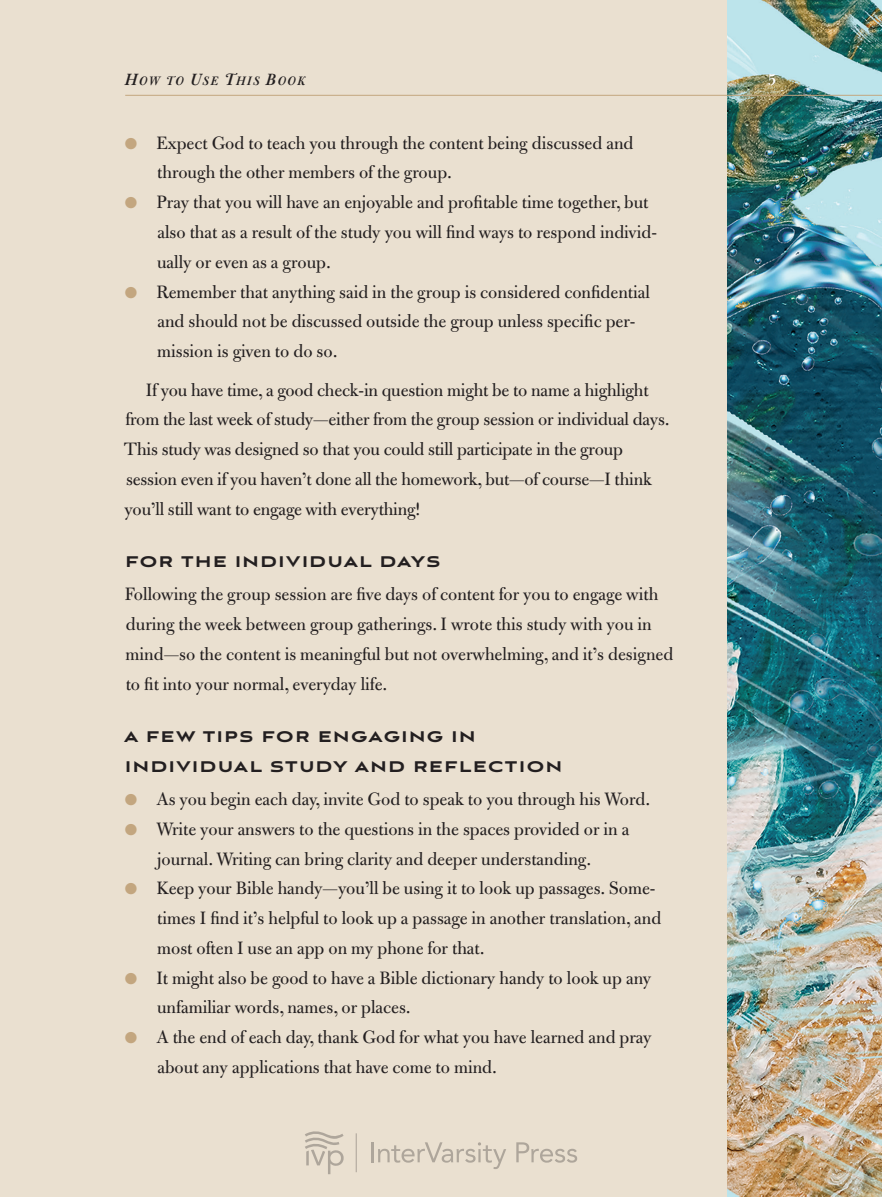
<style>
.page{position:relative;width:882px;height:1197px;background:#fff}
.page>*{position:absolute;margin:0;border:0;box-sizing:border-box;transform-origin:0 0}
.QUESTION{font:19.25px/29.8px "Bulmer MT Std";color:#231f20}
.body_-_IVP{font:19.25px/29.8px "Bulmer MT Std";letter-spacing:-.01em;color:#231f20}
.body_first{font:19.25px/29.8px "Bulmer MT Std";color:#231f20}
.subhead_level_1_-_IVP{font:900 19.25px/29.8px "Aviano Sans";letter-spacing:.08em;color:#231f20}
.t1{font:600 17.5px "Bulmer MT Std";color:#fff}
.t2{font:italic 600 13.12px "Bulmer MT Std";letter-spacing:.095em;color:#231f20}
.s1{font-size:17.5px}
.s2{color:#c3a67f}
</style>
<div class="page">
<img style="left:727px;top:0;width:155px;height:1197px">
<div style="left:1px;top:0;width:726px;height:1197px;background:#eae0d0"></div>
<hr style="left:125px;top:95px;width:757px;height:1px;background:#c3a67f">
<svg style="left:305px;top:1131px;width:39px;height:43px"></svg>
<hr style="left:356px;top:1134px;width:1px;height:37px;background:#231f20">
<hr style="left:372px;top:1142px;width:2px;height:20px;background:#231f20">
<svg style="left:378px;top:1142px;width:128px;height:27px"></svg>
<svg style="left:516px;top:1142px;width:61px;height:20px"></svg>
<p class="t2" style="left:125px;top:73px;width:182px"><span class="s1">H</span>OW TO <span class="s1">U</span>SE <span class="s1">T</span>HIS <span class="s1">B</span>OOK</p>
<p class="t1" style="left:767px;top:70px;width:10px">5</p>
<p class="QUESTION" style="left:157px;top:128px;width:478px;text-indent:-32px"><span class="s2">●</span> Expect God to teach you through the content being discussed and through the other members of the group.</p>
<p class="QUESTION" style="left:157px;top:188px;width:501px;text-indent:-32px"><span class="s2">●</span> Pray that you will have an enjoyable and profitable time together, but also that as a result of the study you will find ways to respond individ&shy;ually or even as a group.</p>
<p class="QUESTION" style="left:157px;top:277px;width:494px;text-indent:-32px"><span class="s2">●</span> Remember that anything said in the group is considered confidential and should not be discussed outside the group unless specific per&shy;mission is given to do so.</p>
<p class="body_-_IVP" style="left:124px;top:375px;width:547px;text-indent:22px">If you have time, a good check-in question might be to name a highlight from the last week of study—either from the group session or individual days.<br>This study was designed so that you could still participate in the group session even if you haven’t done all the homework, but—of course—I think you’ll still want to engage with everything!</p>
<p class="subhead_level_1_-_IVP" style="left:125px;top:548px;width:316px">FOR THE INDIVIDUAL DAYS</p>
<p class="body_first" style="left:125px;top:580px;width:550px">Following the group session are five days of content for you to engage with during the week between group gatherings. I wrote this study with you in mind—so the content is meaningful but not overwhelming, and it’s designed to fit into your normal, everyday life.</p>
<p class="subhead_level_1_-_IVP" style="left:124px;top:723px;width:439px">A FEW TIPS FOR ENGAGING IN<br>INDIVIDUAL STUDY AND REFLECTION</p>
<p class="QUESTION" style="left:125px;top:784px;width:527px"><span class="s2">●</span> As you begin each day, invite God to speak to you through his Word.</p>
<p class="QUESTION" style="left:125px;top:814px;width:506px;text-align:center"><span class="s2">●</span> Write your answers to the questions in the spaces provided or in a journal. Writing can bring clarity and deeper understanding.</p>
<p class="QUESTION" style="left:157px;top:874px;width:506px;text-indent:-32px"><span class="s2">●</span> Keep your Bible handy—you’ll be using it to look up passages. Some&shy;times I find it’s helpful to look up a passage in another translation, and most often I use an app on my phone for that.</p>
<p class="QUESTION" style="left:157px;top:963px;width:496px;text-indent:-32px"><span class="s2">●</span> It might also be good to have a Bible dictionary handy to look up any unfamiliar words, names, or places.</p>
<p class="QUESTION" style="left:157px;top:1022px;width:496px;text-indent:-32px"><span class="s2">●</span> A the end of each day, thank God for what you have learned and pray about any applications that have come to mind.</p>
</div>
